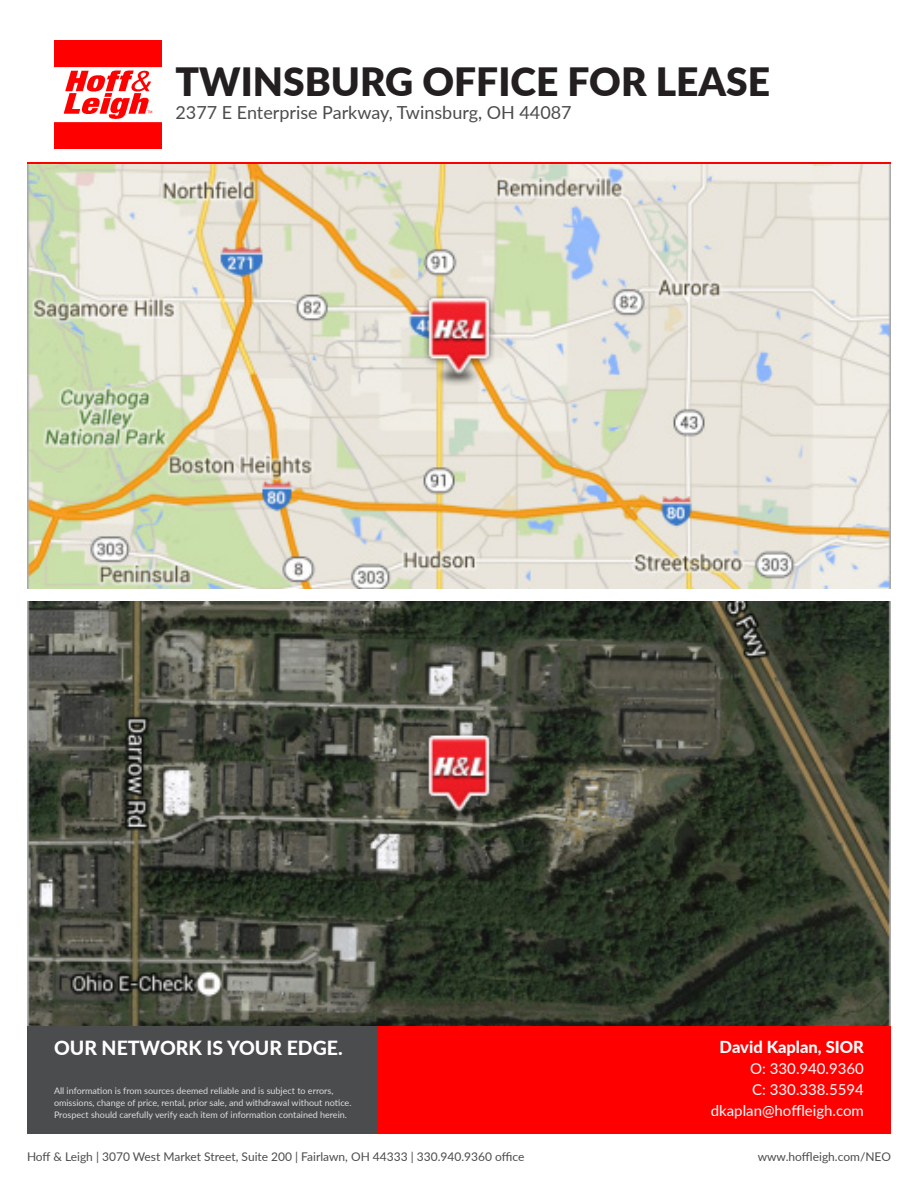
<style>
.page{position:relative;width:918px;height:1188px;background:#fff}
.page>*{position:absolute;margin:0;border:0;box-sizing:border-box;transform-origin:0 0}
.t1{font:900 39px "Lato";color:#231f20}
.t2{font:800 19.5px "Lato";color:#fff}
.t3{font:18px "Lato";color:#4b4c4d}
.t4{font:800 16.5px "Lato";color:#fff}
.t5{font:15px/21px "Lato";color:#fff;text-align:right}
.t6{font:12px "Lato";color:#4b4c4d}
.t7{font:9px/12px "Lato";color:#dcdddf}
</style>
<div class="page">
<div style="left:27px;top:1026px;width:351px;height:108px;background:#4b4c4d"></div>
<div style="left:378px;top:1026px;width:513px;height:108px;background:#f00"></div>
<img style="left:54px;top:40px;width:108px;height:108px">
<hr style="left:27px;top:162px;width:864px;height:2px;background:#f00">
<img style="left:27px;top:602px;width:864px;height:424px">
<img style="left:27px;top:164px;width:864px;height:425px">
<p class="t1" style="left:176px;top:52px;width:596px">TWINSBURG OFFICE FOR LEASE</p>
<p class="t3" style="left:176px;top:99px;width:398px">2377 E Enterprise Parkway, Twinsburg, OH 44087</p>
<h2 class="t2" style="left:54px;top:1034px;width:290px">OUR NETWORK IS YOUR EDGE.</h2>
<h3 class="t4" style="left:720px;top:1035px;width:146px">David Kaplan, SIOR</h3>
<h3 class="t5" style="left:711px;top:1057px;width:155px">O: 330.940.9360<br>C: 330.338.5594 dkaplan@hoffleigh.com</h3>
<p class="t7" style="left:54px;top:1084px;width:299px">All information is from sources deemed reliable and is subject to errors, omissions, change of price, rental, prior sale, and withdrawal without notice.<br>Prospect should carefully verify each item of information contained herein.</p>
<h3 class="t6" style="left:27px;top:1148px;width:499px">Hoff &amp; Leigh | 3070 West Market Street, Suite 200 | Fairlawn, OH 44333 | 330.940.9360 office</h3>
<h3 class="t6" style="left:758px;top:1148px;width:135px">www.hoffleigh.com/NEO</h3>
</div>
